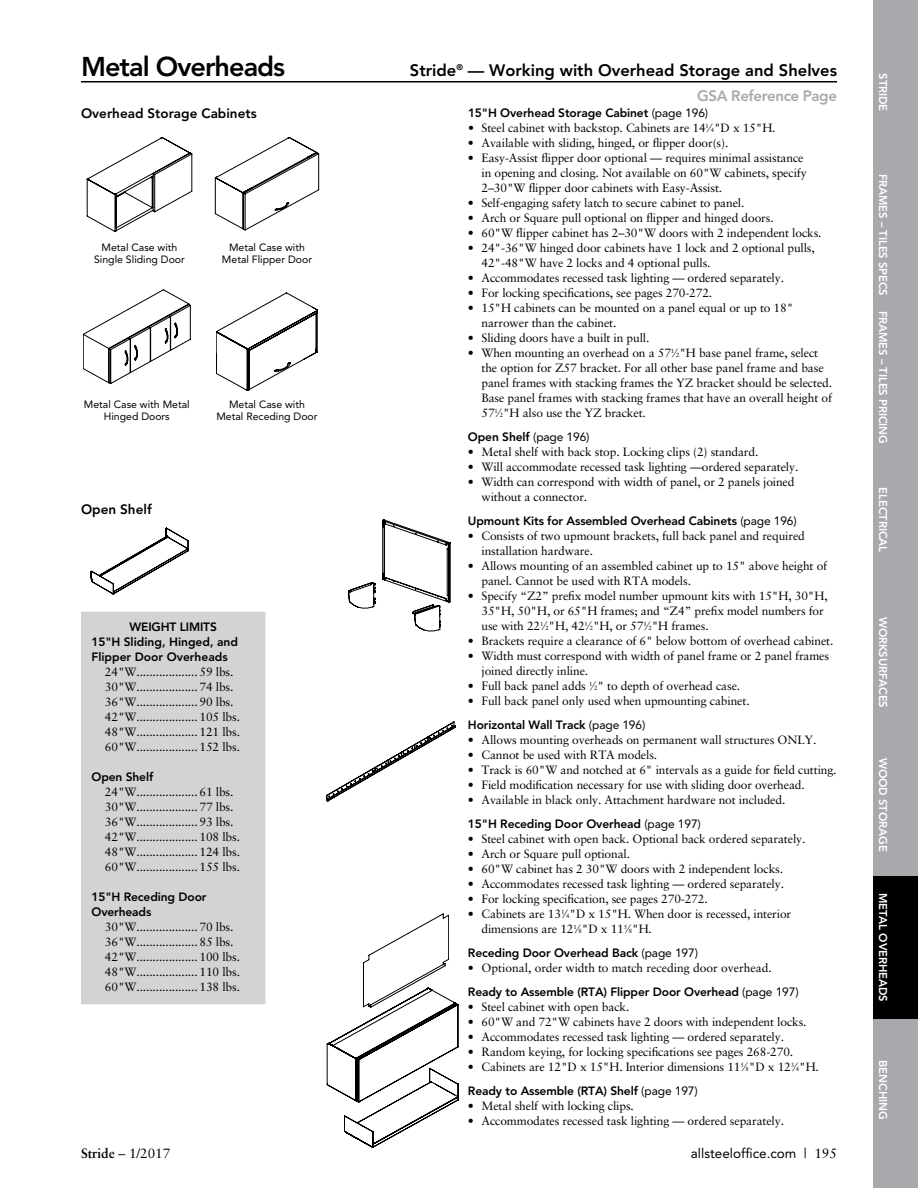
<style>
.page{position:relative;width:918px;height:1188px;background:#fff}
.page>*{position:absolute;margin:0;border:0;box-sizing:border-box;transform-origin:0 0}
.t1{font:800 27px "Avenir";letter-spacing:-.035em;color:#000}
.t2{font:800 16.5px "Avenir";color:#000}
.t3{font:800 15px "Avenir";letter-spacing:-.025em;color:#a7a9ac}
.t4{font:800 13.5px "Avenir";color:#000}
.t5{font:13.5px "Avenir";color:#000}
.t6{font:13.5px "Sabon";color:#000}
.t7{font:12px/15px "Sabon";letter-spacing:-.01em;color:#000}
.t8{font:800 12px/15px "Avenir";letter-spacing:-.01em;color:#000}
.t9{font:800 11.25px "Avenir";letter-spacing:-.01em;color:#fff}
.t10{font:10.5px/12px "Avenir";color:#000;text-align:center}
.s1{font-weight:400}
.s2{font-size:6px}
.s3{font-weight:700}
.s4{font-family:"Sabon"}
</style>
<div class="page">
<div style="left:873px;top:0;width:45px;height:1188px;background:#a7a9ac"></div>
<div style="left:873px;top:876px;width:45px;height:142px;background:#000"></div>
<div style="left:82px;top:612px;width:183px;height:392px;background:#d1d3d4"></div>
<div style="left:81px;top:612px;width:185px;height:392px;border:2px solid #d1d3d4"></div>
<hr style="left:81px;top:81px;width:756px;height:1px;background:#000">
<svg style="left:87px;top:137px;width:105px;height:95px"></svg>
<svg style="left:215px;top:137px;width:104px;height:93px"></svg>
<svg style="left:91px;top:528px;width:97px;height:66px"></svg>
<svg style="left:216px;top:293px;width:102px;height:98px"></svg>
<svg style="left:326px;top:721px;width:130px;height:81px"></svg>
<svg style="left:348px;top:520px;width:102px;height:111px"></svg>
<svg style="left:327px;top:914px;width:132px;height:234px"></svg>
<svg style="left:83px;top:290px;width:108px;height:94px"></svg>
<h1 class="t1" style="left:81px;top:50px;width:206px">Metal Overheads</h1>
<h2 class="t2" style="left:410px;top:60px;width:429px">Stride<sup>®</sup> — Working with Overhead Storage and Shelves</h2>
<p class="t8" style="left:468px;top:106px;width:242px">15"H Overhead Storage Cabinet <span class="s1">(page 196)</span></p>
<p class="t7" style="left:468px;top:121px;width:309px">• Steel cabinet with backstop. Cabinets are 14<sup>1</sup>⁄<span class="s2">4</span>"D x 15"H.</p>
<p class="t7" style="left:468px;top:136px;width:262px">• Available with sliding, hinged, or flipper door(s).</p>
<p class="t7" style="left:481px;top:151px;width:327px;text-indent:-14px">• Easy-Assist flipper door optional — requires minimal assistance in opening and closing. Not available on 60"W cabinets, specify<br>2–30"W flipper door cabinets with Easy‑Assist.</p>
<p class="t7" style="left:468px;top:196px;width:278px">• Self‑engaging safety latch to secure cabinet to panel.</p>
<p class="t7" style="left:468px;top:211px;width:307px">• Arch or Square pull optional on flipper and hinged doors.</p>
<p class="t7" style="left:468px;top:226px;width:355px">• 60"W flipper cabinet has 2–30"W doors with 2 independent locks.</p>
<p class="t7" style="left:481px;top:241px;width:335px;text-indent:-14px">• 24"-36"W hinged door cabinets have 1 lock and 2 optional pulls,<br>42"-48"W have 2 locks and 4 optional pulls.</p>
<p class="t7" style="left:468px;top:271px;width:318px">• Accommodates recessed task lighting — ordered separately.</p>
<p class="t7" style="left:468px;top:286px;width:246px">• For locking specifications, see pages 270-272.</p>
<p class="t7" style="left:481px;top:301px;width:313px;text-indent:-14px">• 15"H cabinets can be mounted on a panel equal or up to 18" narrower than the cabinet.</p>
<p class="t7" style="left:468px;top:331px;width:183px">• Sliding doors have a built in pull.</p>
<p class="t7" style="left:481px;top:346px;width:352px;text-indent:-14px">• When mounting an overhead on a 57<sup>1</sup>⁄<span class="s2">2</span>"H base panel frame, select the option for Z57 bracket. For all other base panel frame and base panel frames with stacking frames the YZ bracket should be selected.<br>Base panel frames with stacking frames that have an overall height of 57<sup>1</sup>⁄<span class="s2">2</span>"H also use the YZ bracket.</p>
<p class="t8" style="left:468px;top:430px;width:123px">Open Shelf <span class="s1">(page 196)</span></p>
<p class="t7" style="left:468px;top:445px;width:292px">• Metal shelf with back stop. Locking clips (2) standard.</p>
<p class="t7" style="left:468px;top:460px;width:332px">• Will accommodate recessed task lighting —ordered separately.</p>
<p class="t7" style="left:481px;top:475px;width:315px;text-indent:-14px">• Width can correspond with width of panel, or 2 panels joined without a connector.</p>
<p class="t8" style="left:468px;top:514px;width:330px">Upmount Kits for Assembled Overhead Cabinets <span class="s1">(page 196)</span></p>
<p class="t7" style="left:481px;top:529px;width:325px;text-indent:-14px">• Consists of two upmount brackets, full back panel and required installation hardware.</p>
<p class="t7" style="left:481px;top:559px;width:347px;text-indent:-14px">• Allows mounting of an assembled cabinet up to 15" above height of panel. Cannot be used with RTA models.</p>
<p class="t7" style="left:481px;top:589px;width:348px;text-indent:-14px">• Specify “Z2” prefix model number upmount kits with 15"H, 30"H,<br>35"H, 50"H, or 65"H frames; and “Z4” prefix model numbers for use with 22<sup>1</sup>⁄<span class="s2">2</span>"H, 42<sup>1</sup>⁄<span class="s2">2</span>"H, or 57<sup>1</sup>⁄<span class="s2">2</span>"H frames.</p>
<p class="t7" style="left:468px;top:634px;width:367px">• Brackets require a clearance of 6" below bottom of overhead cabinet.</p>
<p class="t7" style="left:481px;top:649px;width:349px;text-indent:-14px">• Width must correspond with width of panel frame or 2 panel frames joined directly inline.</p>
<p class="t7" style="left:468px;top:679px;width:274px">• Full back panel adds <sup>1</sup>⁄<span class="s2">2</span>" to depth of overhead case.</p>
<p class="t7" style="left:468px;top:694px;width:283px">• Full back panel only used when upmounting cabinet.</p>
<p class="t8" style="left:468px;top:718px;width:179px">Horizontal Wall Track <span class="s1">(page 196)</span></p>
<p class="t7" style="left:468px;top:733px;width:350px">• Allows mounting overheads on permanent wall structures ONLY.</p>
<p class="t7" style="left:468px;top:748px;width:191px">• Cannot be used with RTA models.</p>
<p class="t7" style="left:468px;top:763px;width:370px">• Track is 60"W and notched at 6" intervals as a guide for field cutting.</p>
<p class="t7" style="left:468px;top:778px;width:338px">• Field modification necessary for use with sliding door overhead.</p>
<p class="t7" style="left:468px;top:793px;width:319px">• Available in black only. Attachment hardware not included.</p>
<p class="t8" style="left:468px;top:817px;width:234px">15"H Receding Door Overhead <span class="s1">(page 197)</span></p>
<p class="t7" style="left:468px;top:832px;width:339px">• Steel cabinet with open back. Optional back ordered separately.</p>
<p class="t7" style="left:468px;top:847px;width:164px">• Arch or Square pull optional.</p>
<p class="t7" style="left:468px;top:862px;width:317px">• 60"W cabinet has 2 30"W doors with 2 independent locks.</p>
<p class="t7" style="left:468px;top:877px;width:318px">• Accommodates recessed task lighting — ordered separately.</p>
<p class="t7" style="left:468px;top:892px;width:241px">• For locking specification, see pages 270-272.</p>
<p class="t7" style="left:481px;top:907px;width:311px;text-indent:-13px">• Cabinets are 13<sup>1</sup>⁄<span class="s2">4</span>"D x 15"H. When door is recessed, interior dimensions are 12<sup>1</sup>⁄<span class="s2">8</span>"D x 11<sup>5</sup>⁄<span class="s2">8</span>"H.</p>
<p class="t8" style="left:468px;top:946px;width:232px">Receding Door Overhead Back <span class="s1">(page 197)</span></p>
<p class="t7" style="left:468px;top:961px;width:305px">• Optional, order width to match receding door overhead.</p>
<p class="t8" style="left:468px;top:985px;width:332px">Ready to Assemble (RTA) Flipper Door Overhead <span class="s1">(page 197)</span></p>
<p class="t7" style="left:468px;top:1000px;width:163px">• Steel cabinet with open back.</p>
<p class="t7" style="left:468px;top:1015px;width:340px">• 60"W and 72"W cabinets have 2 doors with independent locks.</p>
<p class="t7" style="left:468px;top:1030px;width:318px">• Accommodates recessed task lighting — ordered separately.</p>
<p class="t7" style="left:468px;top:1045px;width:327px">• Random keying, for locking specifications see pages 268‑270.</p>
<p class="t7" style="left:468px;top:1060px;width:352px">• Cabinets are 12"D x 15"H. Interior dimensions 11<sup>5</sup>⁄<span class="s2">8</span>"D x 12<sup>3</sup>⁄<span class="s2">4</span>"H.</p>
<p class="t8" style="left:468px;top:1084px;width:231px">Ready to Assemble (RTA) Shelf <span class="s1">(page 197)</span></p>
<p class="t7" style="left:468px;top:1099px;width:167px">• Metal shelf with locking clips.</p>
<p class="t7" style="left:468px;top:1114px;width:318px">• Accommodates recessed task lighting — ordered separately.</p>
<p class="t3" style="left:697px;top:87px;width:141px">GSA Reference Page</p>
<p class="t4" style="left:81px;top:106px;width:177px">Overhead Storage Cabinets</p>
<p class="t10" style="left:94px;top:241px;width:92px">Metal Case with<br>Single Sliding Door</p>
<p class="t10" style="left:222px;top:241px;width:92px">Metal Case with<br>Metal Flipper Door</p>
<p class="t10" style="left:216px;top:399px;width:103px">Metal Case with<br>Metal Receding Door</p>
<p class="t10" style="left:84px;top:399px;width:107px">Metal Case with Metal<br>Hinged Doors</p>
<p class="t4" style="left:81px;top:502px;width:72px">Open Shelf</p>
<p class="t8" style="left:91px;top:620px;width:148px;text-indent:38px">WEIGHT LIMITS<br>15"H Sliding, Hinged, and<br>Flipper Door Overheads</p>
<p class="t7" style="left:105px;top:665px;width:137px">24"W................... 59 lbs.<br>30"W................... 74 lbs.<br>36"W................... 90 lbs.<br>42"W................... 105 lbs.<br>48"W................... 121 lbs.<br>60"W................... 152 lbs.</p>
<p class="t8" style="left:91px;top:770px;width:63px">Open Shelf</p>
<p class="t7" style="left:105px;top:785px;width:137px">24"W................... 61 lbs.<br>30"W................... 77 lbs.<br>36"W................... 93 lbs.<br>42"W................... 108 lbs.<br>48"W................... 124 lbs.<br>60"W................... 155 lbs.</p>
<p class="t8" style="left:91px;top:890px;width:117px">15"H Receding Door<br>Overheads</p>
<p class="t7" style="left:105px;top:920px;width:137px">30"W................... 70 lbs.<br>36"W................... 85 lbs.<br>42"W................... 100 lbs.<br>48"W................... 110 lbs.<br>60"W................... 138 lbs.</p>
<p class="t6" style="left:81px;top:1145px;width:91px"><span class="s3">Stride</span> – 1/2017</p>
<p class="t5" style="left:691px;top:1145px;width:148px">allsteeloffice.com <span class="s4">| 195</span></p>
<p class="t9" style="left:890px;top:73px;width:39px;rotate:90deg">STRIDE</p>
<p class="t9" style="left:890px;top:174px;width:124px;rotate:90deg">FRAMES – TILES SPECS</p>
<p class="t9" style="left:890px;top:311px;width:135px;rotate:90deg">FRAMES – TILES PRICING</p>
<p class="t9" style="left:890px;top:487px;width:66px;rotate:90deg">ELECTRICAL</p>
<p class="t9" style="left:890px;top:617px;width:93px;rotate:90deg">WORKSURFACES</p>
<p class="t9" style="left:890px;top:758px;width:95px;rotate:90deg">WOOD STORAGE</p>
<p class="t9" style="left:890px;top:893px;width:110px;rotate:90deg">METAL OVERHEADS</p>
<p class="t9" style="left:890px;top:1060px;width:61px;rotate:90deg">BENCHING</p>
</div>
